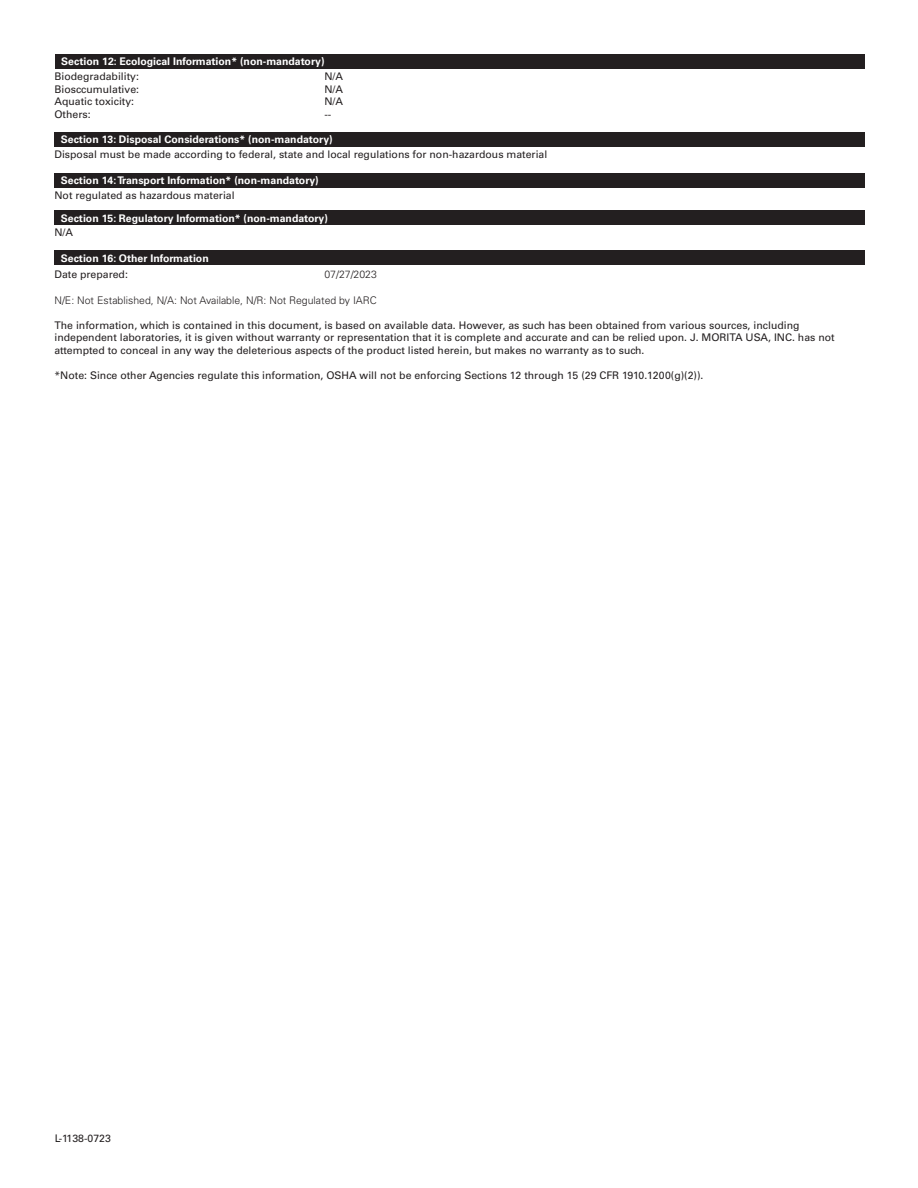
<style>
.page{position:relative;width:918px;height:1188px;background:#fff}
.page>*{position:absolute;margin:0;border:0;box-sizing:border-box;transform-origin:0 0}
.t1{font:10.5px/12.6px "Univers LT Std";color:#231f20}
.t2{font:700 10.5px "Univers LT Std";color:#fff}
.t3{font:300 10.5px "Univers LT Std";color:#231f20}
</style>
<div class="page">
<div style="left:55px;top:54px;width:810px;height:15px;background:#231f20"></div>
<div style="left:54px;top:132px;width:810px;height:15px;background:#231f20"></div>
<div style="left:54px;top:173px;width:810px;height:15px;background:#231f20"></div>
<div style="left:54px;top:210px;width:810px;height:15px;background:#231f20"></div>
<div style="left:54px;top:251px;width:810px;height:14px;background:#231f20"></div>
<p class="t2" style="left:61px;top:55px;width:265px">Section 12: Ecological Information* (non-mandatory)</p>
<p class="t1" style="left:54px;top:70px;width:86px">Biodegradability:</p>
<p class="t1" style="left:324px;top:70px;width:20px">N/A</p>
<p class="t1" style="left:54px;top:83px;width:86px">Biosccumulative:</p>
<p class="t1" style="left:324px;top:83px;width:20px">N/A</p>
<p class="t1" style="left:54px;top:95px;width:81px">Aquatic toxicity:</p>
<p class="t1" style="left:324px;top:95px;width:20px">N/A</p>
<p class="t1" style="left:54px;top:108px;width:38px">Others:</p>
<p class="t1" style="left:324px;top:108px;width:8px">--</p>
<p class="t2" style="left:61px;top:133px;width:273px">Section 13: Disposal Considerations* (non-mandatory)</p>
<p class="t2" style="left:61px;top:174px;width:259px">Section 14: Transport Information* (non-mandatory)</p>
<p class="t1" style="left:54px;top:148px;width:494px">Disposal must be made according to federal, state and local regulations for non-hazardous material</p>
<p class="t1" style="left:54px;top:189px;width:182px">Not regulated as hazardous material</p>
<p class="t2" style="left:61px;top:212px;width:269px">Section 15: Regulatory Information* (non-mandatory)</p>
<p class="t2" style="left:61px;top:252px;width:149px">Section 16: Other Information</p>
<p class="t1" style="left:54px;top:226px;width:20px">N/A</p>
<p class="t1" style="left:54px;top:268px;width:75px">Date prepared:</p>
<p class="t3" style="left:324px;top:268px;width:54px">07/27/2023</p>
<p class="t3" style="left:54px;top:294px;width:324px">N/E: Not Established, N/A: Not Available, N/R: Not Regulated by IARC</p>
<p class="t1" style="left:54px;top:319px;width:782px">The information, which is contained in this document, is based on available data. However, as such has been obtained from various sources, including independent laboratories, it is given without warranty or representation that it is complete and accurate and can be relied upon. J. MORITA USA, INC. has not attempted to conceal in any way the deleterious aspects of the product listed herein, but makes no warranty as to such.</p>
<p class="t1" style="left:54px;top:369px;width:651px">*Note: Since other Agencies regulate this information, OSHA will not be enforcing Sections 12 through 15 (29 CFR 1910.1200(g)(2)).</p>
<p class="t1" style="left:55px;top:1132px;width:58px">L-1138-0723</p>
</div>
